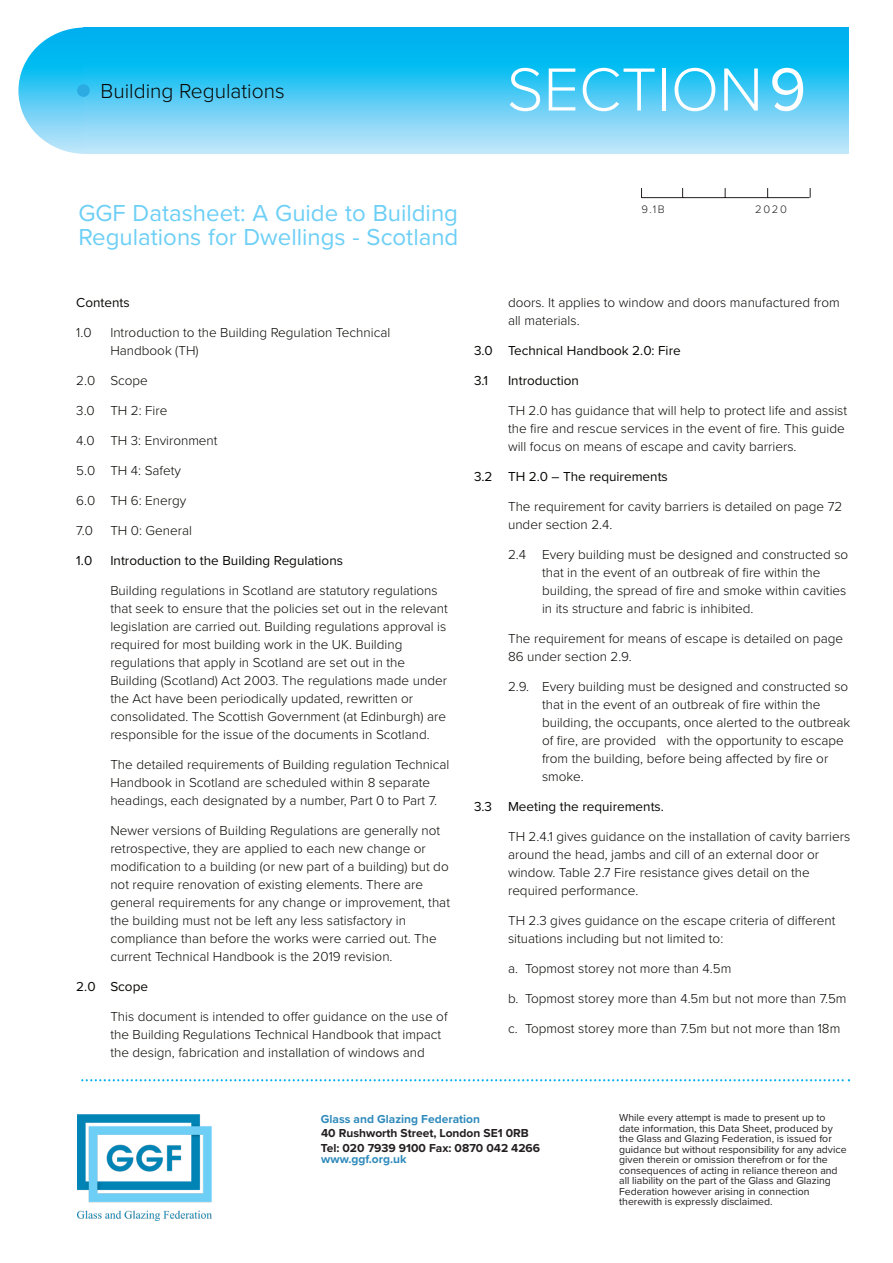
<style>
.page{position:relative;width:893px;height:1263px;background:#fff}
.page>*{position:absolute;margin:0;border:0;box-sizing:border-box;transform-origin:0 0}
.t1{font:300 63px "Proxima Nova";color:#fff}
.t2{font:24px/24px "Proxima Nova";color:#6dcff6}
.t3{font:300 21px "Proxima Nova";color:#080704}
.t4{font:300 13.5px/18px "Proxima Nova";color:#080704}
.t5{font:13.5px "Proxima Nova";color:#080704}
.t6{font:700 12px/15px "Proxima Nova";color:#231f20}
.t7{font:700 12px "Proxima Nova";color:#308bbb}
.t8{font:300 11.25px "Proxima Nova";letter-spacing:.15em;color:#231f20}
.t9{font:10.5px/10.5px "Proxima Nova";color:#231f20}
.s1{font-weight:400}
</style>
<div class="page">
<img style="left:78px;top:1114px;width:133px;height:106px">
<svg style="left:81px;top:1079px;width:769px;height:2px"></svg>
<svg style="left:18px;top:27px;width:133px;height:127px;background:#47c8f4"></svg>
<svg style="left:83px;top:27px;width:765px;height:127px;background:#4ac8f4"></svg>
<div style="left:77px;top:84px;width:13px;height:13px;background:#2babe1;border-radius:50%"></div>
<hr style="left:641px;top:197px;width:168px;height:1px;background:#231f20">
<h3 class="t3" style="left:101px;top:81px;width:186px">Building Regulations</h3>
<h1 class="t1" style="left:507px;top:61px;width:301px">SECTION<span class="s1">9</span></h1>
<h2 class="t2" style="left:78px;top:202px;width:382px">GGF Datasheet: A Guide to Building<br>Regulations for Dwellings - Scotland</h2>
<p class="t8" style="left:641px;top:204px;width:25px">9.1B</p>
<p class="t8" style="left:755px;top:204px;width:33px">2020</p>
<p class="t5" style="left:76px;top:296px;width:55px">Contents</p>
<p class="t4" style="left:76px;top:324px;width:17px">1.0</p>
<p class="t4" style="left:110px;top:324px;width:281px">Introduction to the Building Regulation Technical<br>Handbook (TH)</p>
<p class="t4" style="left:76px;top:372px;width:73px">2.0 Scope</p>
<p class="t4" style="left:76px;top:402px;width:93px">3.0 TH 2: Fire</p>
<p class="t4" style="left:76px;top:432px;width:143px">4.0 TH 3: Environment</p>
<p class="t4" style="left:76px;top:462px;width:106px">5.0 TH 4: Safety</p>
<p class="t4" style="left:76px;top:492px;width:111px">6.0 TH 6: Energy</p>
<p class="t4" style="left:76px;top:522px;width:18px">7.0</p>
<p class="t4" style="left:110px;top:522px;width:83px">TH 0: General</p>
<p class="t5" style="left:76px;top:554px;width:17px">1.0</p>
<p class="t5" style="left:110px;top:554px;width:234px">Introduction to the Building Regulations</p>
<p class="t4" style="left:110px;top:582px;width:339px">Building regulations in Scotland are statutory regulations that seek to ensure that the policies set out in the relevant legislation are carried out. Building regulations approval is required for most building work in the UK. Building regulations that apply in Scotland are set out in the Building (Scotland) Act 2003. The regulations made under the Act have been periodically updated, rewritten or consolidated. The Scottish Government (at Edinburgh) are responsible for the issue of the documents in Scotland.</p>
<p class="t4" style="left:110px;top:756px;width:341px">The detailed requirements of Building regulation Technical<br>Handbook in Scotland are scheduled within 8 separate headings, each designated by a number, Part 0 to Part 7.</p>
<p class="t4" style="left:110px;top:822px;width:341px">Newer versions of Building Regulations are generally not retrospective, they are applied to each new change or modification to a building (or new part of a building) but do not require renovation of existing elements. There are general requirements for any change or improvement, that the building must not be left any less satisfactory in compliance than before the works were carried out. The current Technical Handbook is the 2019 revision.</p>
<p class="t5" style="left:76px;top:980px;width:73px">2.0 Scope</p>
<p class="t4" style="left:110px;top:1008px;width:339px">This document is intended to offer guidance on the use of the Building Regulations Technical Handbook that impact the design, fabrication and installation of windows and</p>
<p class="t4" style="left:508px;top:294px;width:333px">doors. It applies to window and doors manufactured from all materials.</p>
<p class="t5" style="left:474px;top:344px;width:208px">3.0 Technical Handbook 2.0: Fire</p>
<p class="t5" style="left:474px;top:374px;width:16px">3.1</p>
<p class="t5" style="left:508px;top:374px;width:72px">Introduction</p>
<p class="t4" style="left:508px;top:402px;width:341px">TH 2.0 has guidance that will help to protect life and assist the fire and rescue services in the event of fire. This guide will focus on means of escape and cavity barriers.</p>
<p class="t5" style="left:474px;top:470px;width:195px">3.2 TH 2.0 – The requirements</p>
<p class="t4" style="left:508px;top:498px;width:336px">The requirement for cavity barriers is detailed on page 72 under section 2.4.</p>
<p class="t4" style="left:542px;top:546px;width:308px;text-indent:-34px">2.4 Every building must be designed and constructed so that in the event of an outbreak of fire within the building, the spread of fire and smoke within cavities in its structure and fabric is inhibited.</p>
<p class="t4" style="left:508px;top:630px;width:337px">The requirement for means of escape is detailed on page<br>86 under section 2.9.</p>
<p class="t4" style="left:542px;top:678px;width:310px;text-indent:-34px">2.9. Every building must be designed and constructed so that in the event of an outbreak of fire within the building, the occupants, once alerted to the outbreak of fire, are provided with the opportunity to escape from the building, before being affected by fire or smoke.</p>
<p class="t5" style="left:474px;top:800px;width:191px">3.3 Meeting the requirements.</p>
<p class="t4" style="left:508px;top:828px;width:344px">TH 2.4.1 gives guidance on the installation of cavity barriers around the head, jambs and cill of an external door or window. Table 2.7 Fire resistance gives detail on the required performance.</p>
<p class="t4" style="left:508px;top:912px;width:329px">TH 2.3 gives guidance on the escape criteria of different situations including but not limited to:</p>
<p class="t4" style="left:508px;top:960px;width:225px">a. Topmost storey not more than 4.5m</p>
<p class="t4" style="left:508px;top:990px;width:340px">b. Topmost storey more than 4.5m but not more than 7.5m</p>
<p class="t4" style="left:508px;top:1020px;width:334px">c. Topmost storey more than 7.5m but not more than 18m</p>
<p class="t7" style="left:321px;top:1114px;width:161px">Glass and Glazing Federation</p>
<p class="t6" style="left:321px;top:1126px;width:221px">40 Rushworth Street, London SE1 0RB<br>Tel: 020 7939 9100 Fax: 0870 042 4266</p>
<p class="t7" style="left:321px;top:1154px;width:87px">www.ggf.org.uk</p>
<p class="t9" style="left:619px;top:1113px;width:229px">While every attempt is made to present up to date information, this Data Sheet, produced by the Glass and Glazing Federation, is issued for guidance but without responsibility for any advice given therein or omission therefrom or for the consequences of acting in reliance thereon and all liability on the part of the Glass and Glazing Federation however arising in connection therewith is expressly disclaimed.</p>
</div>
